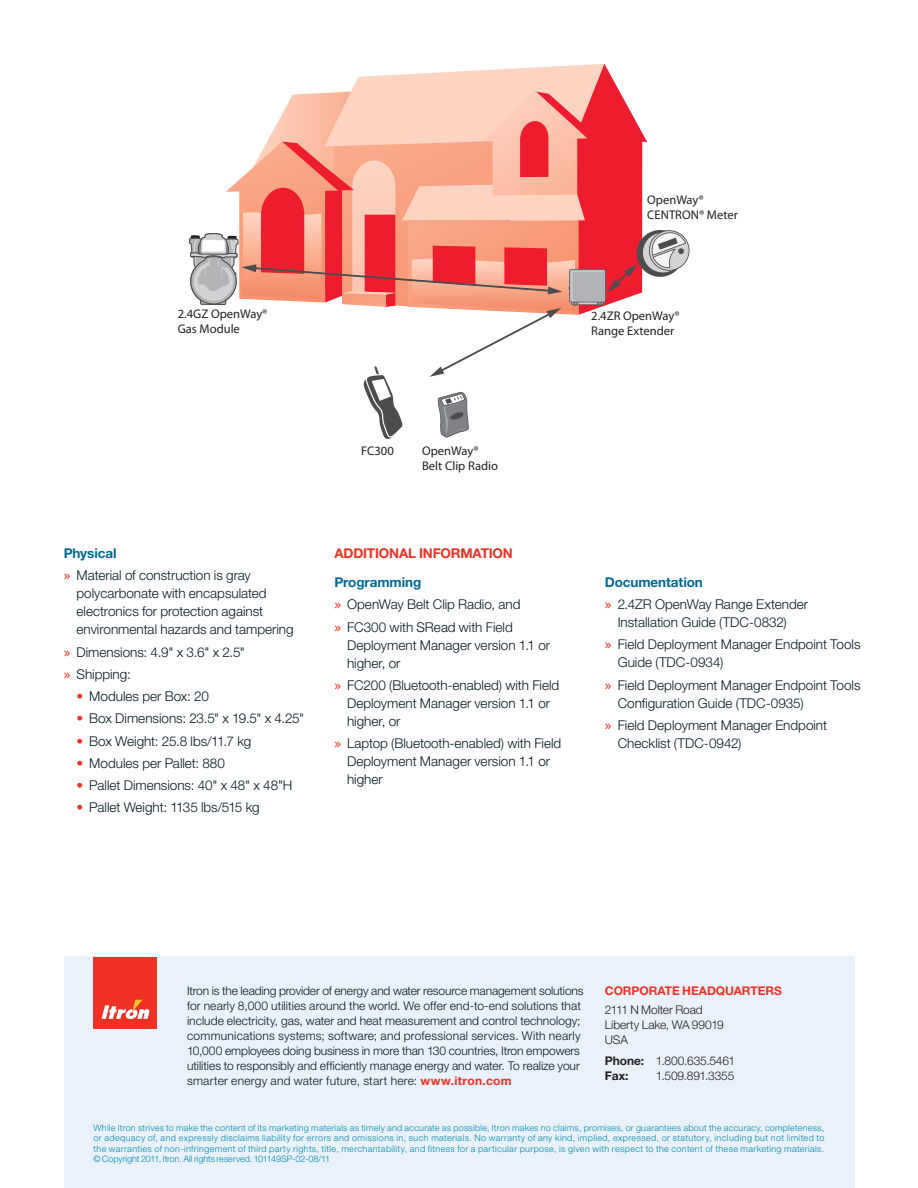
<style>
.page{position:relative;width:918px;height:1188px;background:#fff}
.page>*{position:absolute;margin:0;border:0;box-sizing:border-box;transform-origin:0 0}
.t1{font:300 13.5px/22.2px "Helvetica Neue LT Std";color:#061922}
.t2{font:700 13.5px "Helvetica Neue LT Std";letter-spacing:-.01em;color:#ee3124}
.t3{font:12.6px/15.1px "Myriad Pro";color:#231f20}
.t4{font:300 12px/15px "Helvetica Neue LT Std";color:#061922}
.t5{font:300 12px/15px "Helvetica Neue LT Std";letter-spacing:-.015em;color:#231f20}
.t6{font:700 12px "Helvetica Neue LT Std";letter-spacing:-.005em;color:#ee3124}
.t7{font:300 9px/10.5px "Helvetica Neue LT Std";letter-spacing:-.005em;color:#008aaf;text-align:justify}
.s1{font-weight:700;color:#006991}
.s2{font-family:"Lucida Grande";font-weight:400;color:#ee3124}
.s3{font-weight:700;color:#ee3124}
.s4{font-weight:700}
</style>
<div class="page">
<svg style="left:189px;top:64px;width:501px;height:375px"></svg>
<div style="left:64px;top:957px;width:790px;height:231px;background:#e9f2fa"></div>
<div style="left:94px;top:957px;width:63px;height:71px;background:#ee3124"></div>
<svg style="left:102px;top:1000px;width:48px;height:19px"></svg>
<p class="t3" style="left:178px;top:306px;width:91px">2.4GZ OpenWay®<br>Gas Module</p>
<p class="t3" style="left:647px;top:192px;width:92px">OpenWay®<br>CENTRON® Meter</p>
<p class="t3" style="left:591px;top:308px;width:90px">2.4ZR OpenWay®<br>Range Extender</p>
<p class="t1" style="left:64px;top:542px;width:189px"><span class="s1">Physical<br></span><span class="s2">»</span> Material of construction is gray</p>
<p class="t1" style="left:77px;top:584px;width:219px;line-height:18px">polycarbonate with encapsulated electronics for protection against environmental hazards and tampering</p>
<p class="t1" style="left:64px;top:640px;width:183px"><span class="s2">»</span> Dimensions: 4.9" x 3.6" x 2.5" <span class="s2">»</span> Shipping:</p>
<p class="t1" style="left:77px;top:685px;width:134px"><span class="s3">•</span> Modules per Box: 20</p>
<p class="t1" style="left:77px;top:707px;width:229px"><span class="s3">•</span> Box Dimensions: 23.5" x 19.5" x 4.25"</p>
<p class="t1" style="left:77px;top:729px;width:176px"><span class="s3">•</span> Box Weight: 25.8 lbs/11.7 kg</p>
<p class="t1" style="left:77px;top:752px;width:150px"><span class="s3">•</span> Modules per Pallet: 880</p>
<p class="t1" style="left:77px;top:774px;width:217px"><span class="s3">•</span> Pallet Dimensions: 40" x 48" x 48"H</p>
<p class="t1" style="left:77px;top:796px;width:185px"><span class="s3">•</span> Pallet Weight: 1135 lbs/515 kg</p>
<p class="t3" style="left:361px;top:443px;width:34px">FC300</p>
<p class="t3" style="left:422px;top:443px;width:77px">OpenWay®<br>Belt Clip Radio</p>
<p class="t2" style="left:334px;top:545px;width:180px">Additional Information</p>
<p class="t1" style="left:334px;top:571px;width:188px"><span class="s1">Programming<br></span><span class="s2">»</span> OpenWay Belt Clip Radio, and <span class="s2">»</span> FC300 with SRead with Field</p>
<p class="t1" style="left:347px;top:635px;width:205px;line-height:18px">Deployment Manager version 1.1 or higher, or</p>
<p class="t1" style="left:347px;top:676px;width:214px;line-height:18px;text-indent:-13px"><span class="s2">»</span> FC200 (Bluetooth-enabled) with Field<br>Deployment Manager version 1.1 or higher, or</p>
<p class="t1" style="left:347px;top:734px;width:216px;line-height:18px;text-indent:-13px"><span class="s2">»</span> Laptop (Bluetooth-enabled) with Field<br>Deployment Manager version 1.1 or higher</p>
<p class="t1" style="left:605px;top:571px;width:205px"><span class="s1">Documentation<br></span><span class="s2">»</span> 2.4ZR OpenWay Range Extender</p>
<p class="t1" style="left:605px;top:611px;width:257px;text-indent:13px">Installation Guide (TDC-0832)<br><span class="s2">»</span> Field Deployment Manager Endpoint Tools</p>
<p class="t1" style="left:605px;top:651px;width:257px;text-indent:13px">Guide (TDC-0934)<br><span class="s2">»</span> Field Deployment Manager Endpoint Tools</p>
<p class="t1" style="left:605px;top:692px;width:224px;text-indent:13px">Configuration Guide (TDC-0935)<br><span class="s2">»</span> Field Deployment Manager Endpoint</p>
<p class="t1" style="left:618px;top:732px;width:125px">Checklist (TDC-0942)</p>
<p class="t4" style="left:187px;top:983px;width:398px">Itron is the leading provider of energy and water resource management solutions for nearly 8,000 utilities around the world. We offer end-to-end solutions that include electricity, gas, water and heat measurement and control technology; communications systems; software; and professional services. With nearly 10,000 employees doing business in more than 130 countries, Itron empowers utilities to responsibly and efficiently manage energy and water. To realize your smarter energy and water future, start here: <span class="s3">www.itron.com</span></p>
<p class="t6" style="left:605px;top:983px;width:178px">corporate headquarters</p>
<p class="t5" style="left:605px;top:1002px;width:120px">2111 N Molter Road<br>Liberty Lake, WA 99019<br>USA</p>
<p class="t5" style="left:605px;top:1053px;width:132px"><span class="s4">Phone:</span> 1.800.635.5461<br><span class="s4">Fax:</span></p>
<p class="t5" style="left:656px;top:1068px;width:80px">1.509.891.3355</p>
<p class="t7" style="left:94px;top:1122px;width:732px">While Itron strives to make the content of its marketing materials as timely and accurate as possible, Itron makes no claims, promises, or guarantees about the accuracy, completeness, or adequacy of, and expressly disclaims liability for errors and omissions in, such materials. No warranty of any kind, implied, expressed, or statutory, including but not limited to the warranties of non-infringement of third party rights, title, merchantability, and fitness for a particular purpose, is given with respect to the content of these marketing materials. © Copyright 2011, Itron. All rights reserved. 101149SP-02-08/11</p>
</div>
